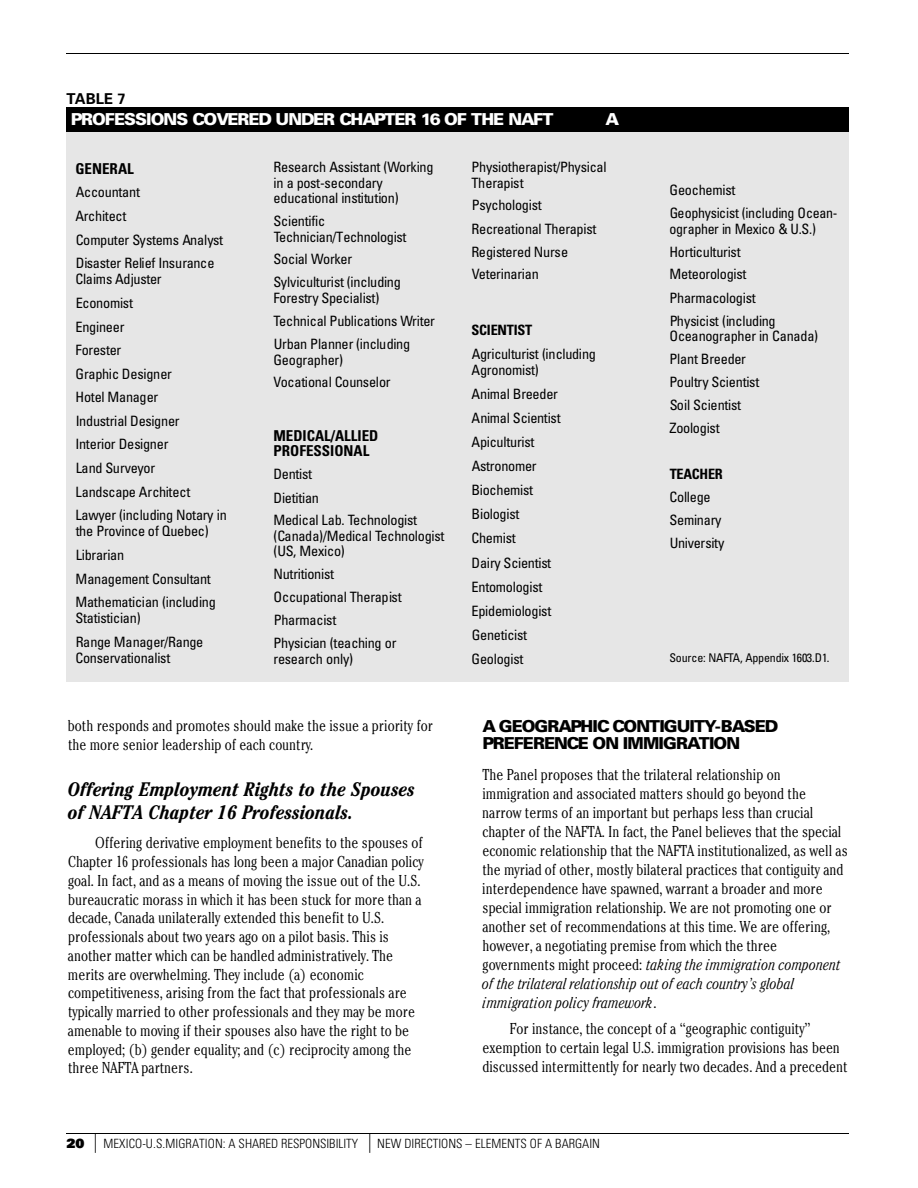
<style>
.page{position:relative;width:918px;height:1188px;background:#fff}
.page>*{position:absolute;margin:0;border:0;box-sizing:border-box;transform-origin:0 0}
.t1{font:italic 700 condensed 19.5px/22.5px "Cheltenham";color:#000}
.t2{font:900 16.5px/17.2px "Univers";color:#000}
.t3{font:900 16.5px "Univers";color:#fff}
.t4{font:300 condensed 15.75px/18.9px "Cheltenham";color:#000}
.t5{font:700 condensed 15px/15.3px "Univers";color:#000}
.t6{font:700 15px "Univers";color:#000}
.t7{font:condensed 14.25px/24px "Univers";letter-spacing:-.025em;color:#000}
.t8{font:700 condensed 14.25px "Univers";color:#000}
.t9{font:300 condensed 12.75px "Univers";color:#000}
.t10{font:condensed 12px "Univers";letter-spacing:-.03em;color:#000}
.s1{font-style:italic}
.s2{font-weight:900;font-stretch:normal}
.s3{font-size:19.5px}
</style>
<div class="page">
<hr style="left:66px;top:1133px;width:783px;height:1px;background:#000">
<hr style="left:66px;top:53px;width:783px;height:1px;background:#000">
<div style="left:66px;top:110px;width:783px;height:572px;background:#e6e6e6"></div>
<div style="left:66px;top:107px;width:783px;height:25px;background:#000"></div>
<p class="t6" style="left:67px;top:93px;width:61px">TABLE 7</p>
<p class="t3" style="left:71px;top:113px;width:483px">PROFESSIONS COVERED UNDER CHAPTER 16 OF THE NAFT</p>
<p class="t3" style="left:606px;top:113px;width:13px">A</p>
<p class="t5" style="left:75px;top:162px;width:60px">GENERAL</p>
<p class="t7" style="left:75px;top:182px;width:149px">A c c o u n t a n t<br>A r c h i t e c t<br>Computer Systems Analyst<br>Disaster Relief Insurance</p>
<p class="t7" style="left:75px;top:269px;width:153px;line-height:23.5px">Claims Adjuster<br>E c o n o m i s t<br>E n g i n e e r<br>F o r e s t e r<br>Graphic Designer<br>Hotel Manager<br>Industrial Designer<br>Interior Designer<br>Land Surveyor<br>Landscape Architect<br>Lawyer (including Notary in</p>
<p class="t7" style="left:75px;top:521px;width:142px">the Province of Quebec)<br>L i b r a r i a n<br>Management Consultant<br>Mathematician (including</p>
<p class="t7" style="left:76px;top:608px;width:129px">S t a t i s t i c i a n )<br>Range Manager/Range</p>
<p class="t7" style="left:75px;top:647px;width:96px">C o n s e r v a t i o n a l i s t</p>
<p class="t7" style="left:273px;top:161px;width:162px;line-height:15.3px">Research Assistant (Wo r k i n g in a post-secondary educational institution)</p>
<p class="t7" style="left:274px;top:214px;width:134px;line-height:15.8px">S c i e n t i f i c<br>Te c h n i c i a n / Te c h n o l o g i s t</p>
<p class="t7" style="left:273px;top:249px;width:129px;line-height:22.8px">Social Wo r k e r<br>Sylviculturist (including</p>
<p class="t7" style="left:273px;top:288px;width:163px;line-height:22.8px">Forestry Specialist)<br>Technical Publications Wr i t e r<br>Urban Planner (including</p>
<p class="t7" style="left:274px;top:349px;width:119px;line-height:22.8px">G e o g r a p h e r )<br>Vocational Counselor</p>
<p class="t5" style="left:273px;top:430px;width:106px">MEDICAL/ALLIED<br>PROFESSIONAL</p>
<p class="t7" style="left:273px;top:464px;width:145px;line-height:23.1px">D e n t i s t<br>D i e t i t i a n<br>Medical Lab. Te c h n o l o g i s t</p>
<p class="t7" style="left:273px;top:529px;width:173px;line-height:15.3px">(Canada)/Medical Te c h n o l o g i s t (US, Mexico)</p>
<p class="t7" style="left:274px;top:564px;width:130px;line-height:23px">N u t r i t i o n i s t<br>Occupational Therapist<br>P h a r m a c i s t<br>Physician (teaching or</p>
<p class="t7" style="left:273px;top:648px;width:81px">research only)</p>
<p class="t7" style="left:471px;top:161px;width:137px;line-height:15.3px">P h y s i o t h e r a p i s t / P h y s i c a l<br>Therapist</p>
<p class="t7" style="left:471px;top:195px;width:127px;line-height:23px">P s y c h o l o g i s t<br>Recreational Therapist<br>Registered Nurse<br>Ve t e r i n a r i a n</p>
<p class="t8" style="left:472px;top:324px;width:62px">S C I E N T I S T</p>
<p class="t7" style="left:472px;top:346px;width:126px;line-height:16.5px">Agriculturist (including<br>A g r o n o m i s t )</p>
<p class="t7" style="left:471px;top:383px;width:91px">Animal Breeder<br>Animal Scientist<br>A p i c u l t u r i s t<br>A s t r o n o m e r<br>B i o c h e m i s t<br>B i o l o g i s t<br>C h e m i s t<br>Dairy Scientist<br>E n t o m o l o g i s t<br>E p i d e m i o l o g i s t<br>G e n e t i c i s t<br>G e o l o g i s t</p>
<p class="t7" style="left:670px;top:180px;width:169px;line-height:22.8px">G e o c h e m i s t<br>Geophysicist (including Ocean-</p>
<p class="t7" style="left:669px;top:218px;width:148px;line-height:23px">ographer in Mexico &amp; U.S.)<br>H o r t i c u l t u r i s t<br>M e t e o r o l o g i s t<br>P h a r m a c o l o g i s t<br>Physicist (including</p>
<p class="t7" style="left:669px;top:326px;width:150px;line-height:23.1px">Oceanographer in Canada)<br>Plant Breeder<br>Poultry Scientist<br>Soil Scientist<br>Z o o l o g i s t</p>
<p class="t8" style="left:670px;top:469px;width:55px">T E A C H E R</p>
<p class="t7" style="left:669px;top:487px;width:56px;line-height:23.1px">C o l l e g e<br>S e m i n a r y<br>University</p>
<p class="t10" style="left:670px;top:654px;width:161px">Source: NAFTA, Appendix 1603.D1.</p>
<p class="t4" style="left:68px;top:718px;width:367px">both responds and promotes should make the issue a priority for the more senior leadership of each country.</p>
<p class="t1" style="left:68px;top:780px;width:349px">Offering Employment Rights to the Spouses of NAFTA Chapter 16 Professionals.</p>
<p class="t4" style="left:68px;top:835px;width:357px;text-indent:27px">Offering derivative employment benefits to the spouses of Chapter 16 professionals has long been a major Canadian policy goal. In fact, and as a means of moving the issue out of the U.S. bureaucratic morass in which it has been stuck for more than a decade, Canada unilaterally extended this benefit to U.S. professionals about two years ago on a pilot basis. This is another matter which can be handled administratively. The merits are overwhelming. They include (a) economic competitiveness, arising from the fact that professionals are typically married to other professionals and they may be more amenable to moving if their spouses also have the right to be employed; (b) gender equality; and (c) reciprocity among the three NAFTA partners.</p>
<p class="t2" style="left:482px;top:719px;width:296px">A GEOGRAPHIC CONTIGUITY-BASED<br>PREFERENCE ON IMMIGRATION</p>
<p class="t4" style="left:482px;top:767px;width:367px">The Panel proposes that the trilateral relationship on immigration and associated matters should go beyond the narrow terms of an important but perhaps less than crucial chapter of the NAFTA. In fact, the Panel believes that the special economic relationship that the NAFTA institutionalized, as well as the myriad of other, mostly bilateral practices that contiguity and interdependence have spawned, warrant a broader and more special immigration relationship. We are not promoting one or another set of recommendations at this time. We are offering, however, a negotiating premise from which the three governments might proceed: <span class="s1">taking the immigration component of the trilateral relationship out of each country’s global immigration policy framework</span>.</p>
<p class="t4" style="left:482px;top:1021px;width:366px;text-indent:27px">For instance, the concept of a “geographic contiguity” exemption to certain legal U.S. immigration provisions has been discussed intermittently for nearly two decades. And a precedent</p>
<p class="t9" style="left:67px;top:1139px;width:535px"><span class="s2">20</span> <span class="s3">|</span> MEXICO-U.S.MIGRATION: A SHARED RESPONSIBILITY <span class="s3">|</span> NEW DIRECTIONS – ELEMENTS OF A BARGAIN</p>
</div>
